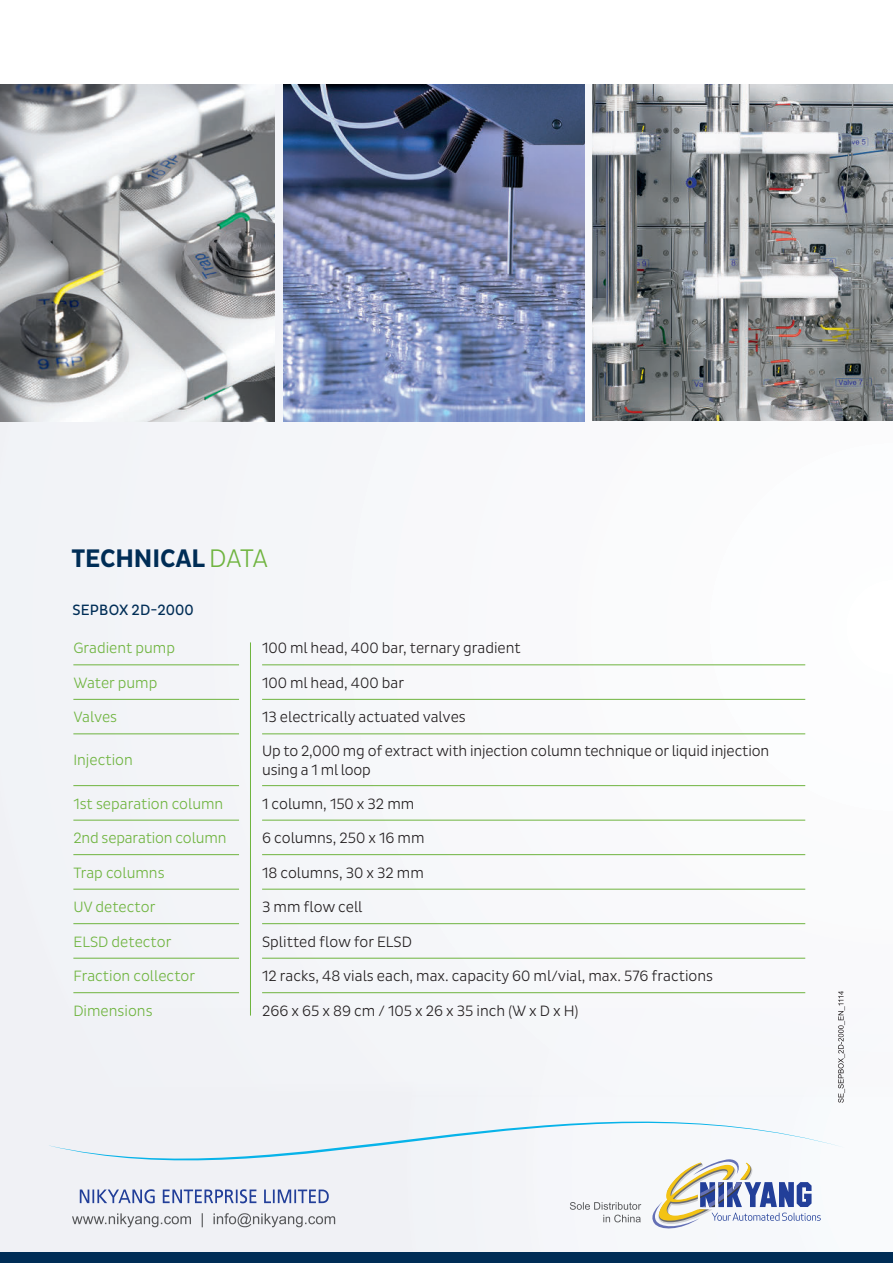
<style>
.page{position:relative;width:893px;height:1263px;background:#fff}
.page>*{position:absolute;margin:0;border:0;box-sizing:border-box;transform-origin:0 0}
.t1{font:700 25.8px "Pluto Sans Cond";letter-spacing:-.005em;color:#002d56}
.t2{font:300 15.15px/18.3px "Pluto Sans Cond";color:#231f20}
.t3{font:300 15.15px "Pluto Sans Cond";color:#6fb43f}
.t4{font:15.15px "Pluto Sans Cond";color:#002d56}
.s1{font-weight:300;color:#6fb43f}
</style>
<div class="page">
<div style="left:0;top:85px;width:893px;height:1009px;background:#f8f8fa"></div>
<hr style="left:73px;top:665px;width:166px;height:1px;background:#6fb43f">
<hr style="left:262px;top:665px;width:543px;height:1px;background:#6fb43f">
<hr style="left:73px;top:699px;width:166px;height:1px;background:#6fb43f">
<hr style="left:262px;top:699px;width:543px;height:1px;background:#6fb43f">
<hr style="left:73px;top:734px;width:166px;height:1px;background:#6fb43f">
<hr style="left:262px;top:734px;width:543px;height:1px;background:#6fb43f">
<hr style="left:73px;top:785px;width:166px;height:1px;background:#6fb43f">
<hr style="left:262px;top:785px;width:543px;height:1px;background:#6fb43f">
<hr style="left:73px;top:820px;width:166px;height:1px;background:#6fb43f">
<hr style="left:262px;top:820px;width:543px;height:1px;background:#6fb43f">
<hr style="left:73px;top:854px;width:166px;height:1px;background:#6fb43f">
<hr style="left:262px;top:854px;width:543px;height:1px;background:#6fb43f">
<hr style="left:73px;top:889px;width:166px;height:1px;background:#6fb43f">
<hr style="left:262px;top:889px;width:543px;height:1px;background:#6fb43f">
<hr style="left:73px;top:923px;width:166px;height:1px;background:#6fb43f">
<hr style="left:262px;top:923px;width:543px;height:1px;background:#6fb43f">
<hr style="left:73px;top:958px;width:166px;height:1px;background:#6fb43f">
<hr style="left:262px;top:958px;width:543px;height:1px;background:#6fb43f">
<hr style="left:250px;top:642px;width:1px;height:373px;background:#6fb43f">
<img style="left:0;top:85px;width:275px;height:336px">
<img style="left:284px;top:85px;width:300px;height:336px">
<img style="left:593px;top:85px;width:300px;height:336px">
<div style="left:0;top:1008px;width:893px;height:255px;background:#f1f3f7"></div>
<div style="left:0;top:1252px;width:893px;height:11px;background:#002d56"></div>
<svg style="left:652px;top:1202px;width:169px;height:27px"></svg>
<svg style="left:49px;top:1121px;width:785px;height:81px"></svg>
<svg style="left:570px;top:1202px;width:71px;height:20px"></svg>
<svg style="left:72px;top:1213px;width:263px;height:14px"></svg>
<svg style="left:80px;top:1189px;width:249px;height:14px"></svg>
<svg style="left:73px;top:991px;width:773px;height:112px"></svg>
<h1 class="t1" style="left:71px;top:544px;width:198px">TECHNICAL <span class="s1">DATA</span></h1>
<p class="t4" style="left:72px;top:601px;width:123px">SEPBOX 2D-2000</p>
<p class="t3" style="left:73px;top:639px;width:103px">Gradient pump</p>
<p class="t2" style="left:262px;top:639px;width:260px">100 ml head, 400 bar, ternary gradient</p>
<p class="t3" style="left:73px;top:674px;width:85px">Water pump</p>
<p class="t2" style="left:262px;top:674px;width:143px">100 ml head, 400 bar</p>
<p class="t3" style="left:73px;top:708px;width:45px">Valves</p>
<p class="t2" style="left:262px;top:708px;width:205px">13 electrically actuated valves</p>
<p class="t3" style="left:73px;top:752px;width:61px">Injection</p>
<p class="t2" style="left:262px;top:742px;width:509px">Up to 2,000 mg of extract with injection column technique or liquid injection using a 1 ml loop</p>
<p class="t3" style="left:73px;top:795px;width:151px">1st separation column</p>
<p class="t2" style="left:262px;top:794px;width:154px">1 column, 150 x 32 mm</p>
<p class="t3" style="left:73px;top:829px;width:155px">2nd separation column</p>
<p class="t2" style="left:262px;top:829px;width:164px">6 columns, 250 x 16 mm</p>
<p class="t3" style="left:73px;top:864px;width:93px">Trap columns</p>
<p class="t2" style="left:262px;top:863px;width:163px">18 columns, 30 x 32 mm</p>
<p class="t3" style="left:73px;top:898px;width:84px">UV detector</p>
<p class="t2" style="left:262px;top:898px;width:102px">3 mm flow cell</p>
<p class="t3" style="left:73px;top:933px;width:100px">ELSD detector</p>
<p class="t2" style="left:262px;top:932px;width:151px">Splitted flow for ELSD</p>
<p class="t3" style="left:73px;top:967px;width:123px">Fraction collector</p>
<p class="t2" style="left:262px;top:967px;width:452px">12 racks, 48 vials each, max. capacity 60 ml/vial, max. 576 fractions</p>
<p class="t3" style="left:73px;top:1002px;width:81px">Dimensions</p>
<p class="t2" style="left:262px;top:1001px;width:318px">266 x 65 x 89 cm / 105 x 26 x 35 inch (W x D x H)</p>
</div>
